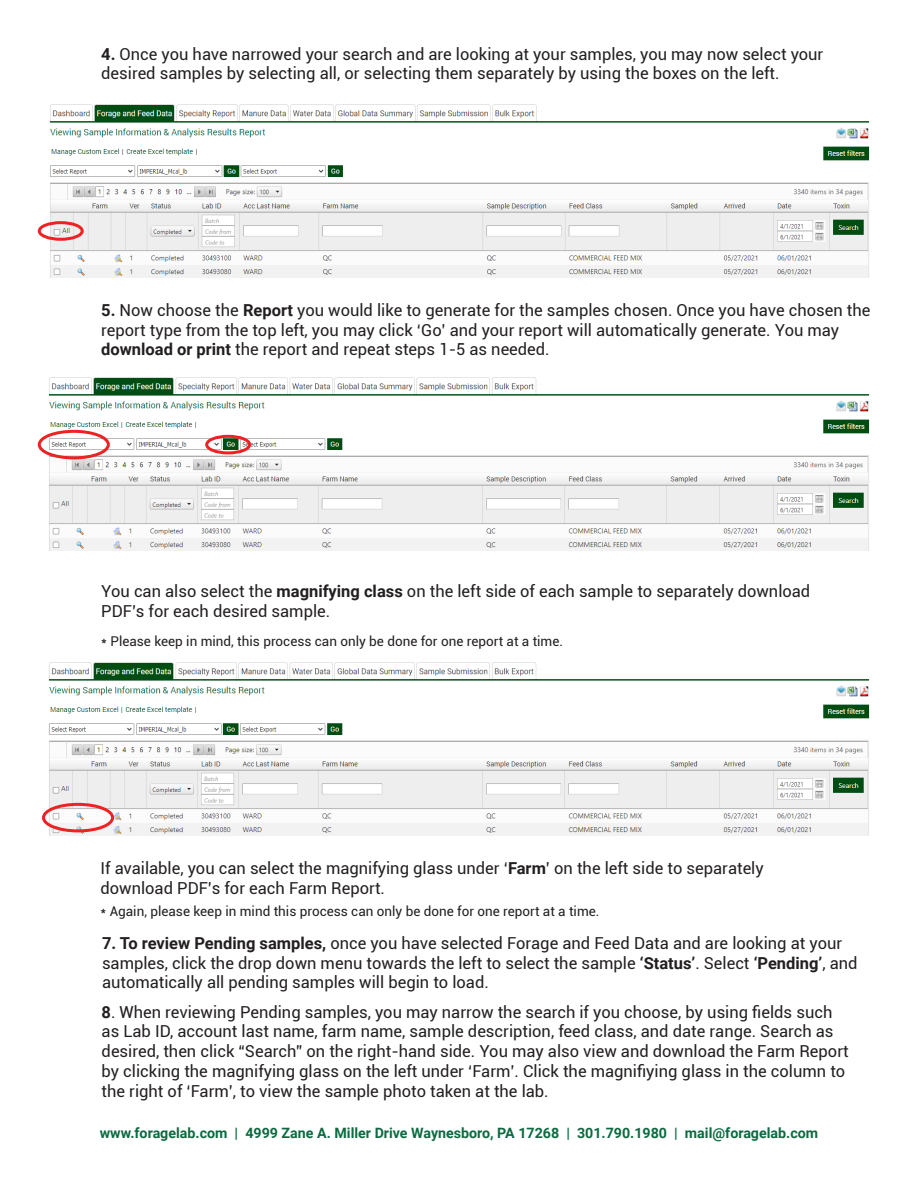
<style>
.page{position:relative;width:918px;height:1188px;background:#fff}
.page>*{position:absolute;margin:0;border:0;box-sizing:border-box;transform-origin:0 0}
.t1{font:16.5px "Roboto";color:#231f20}
.t2{font:700 14.25px "Roboto";color:#0c6a40}
.t3{font:13.5px "Roboto";color:#231f20}
.s1{font-weight:700}
</style>
<div class="page">
<img style="left:48px;top:104px;width:822px;height:173px">
<div style="left:38px;top:221px;width:46px;height:20px;border:3px solid #ee2123;border-radius:50%"></div>
<img style="left:48px;top:377px;width:822px;height:173px">
<div style="left:38px;top:430px;width:72px;height:29px;border:3px solid #ee2123;border-radius:50%"></div>
<div style="left:205px;top:435px;width:46px;height:19px;border:3px solid #ee2123;border-radius:50%"></div>
<img style="left:48px;top:662px;width:822px;height:173px">
<div style="left:42px;top:803px;width:72px;height:29px;border:3px solid #ee2123;border-radius:50%"></div>
<p class="t1" style="left:101px;top:42px;width:724px"><span class="s1">4.</span> Once you have narrowed your search and are looking at your samples, you may now select your</p>
<p class="t1" style="left:101px;top:62px;width:680px">desired samples by selecting all, or selecting them separately by using the boxes on the left.</p>
<p class="t1" style="left:101px;top:299px;width:771px"><span class="s1">5.</span> Now choose the <span class="s1">Report</span> you would like to generate for the samples chosen. Once you have chosen the</p>
<p class="t1" style="left:101px;top:318px;width:739px">report type from the top left, you may click ‘Go’ and your report will automatically generate. You may</p>
<p class="t1" style="left:101px;top:338px;width:450px"><span class="s1">download or print</span> the report and repeat steps 1-5 as needed.</p>
<p class="t1" style="left:101px;top:580px;width:711px">You can also select the <span class="s1">magnifying class</span> on the left side of each sample to separately download</p>
<p class="t1" style="left:101px;top:599px;width:231px">PDF’s for each desired sample.</p>
<p class="t3" style="left:101px;top:632px;width:463px">* Please keep in mind, this process can only be done for one report at a time.</p>
<p class="t1" style="left:101px;top:857px;width:665px">If available, you can select the magnifying glass under ‘<span class="s1">Farm</span>’ on the left side to separately</p>
<p class="t1" style="left:101px;top:877px;width:286px">download PDF’s for each Farm Report.</p>
<p class="t3" style="left:100px;top:901px;width:501px">* Again, please keep in mind this process can only be done for one report at a time.</p>
<p class="t1" style="left:102px;top:932px;width:742px"><span class="s1">7. To review Pending samples,</span> once you have selected Forage and Feed Data and are looking at your</p>
<p class="t1" style="left:102px;top:951px;width:757px">samples, click the drop down menu towards the left to select the sample <span class="s1">‘Status’</span>. Select <span class="s1">‘Pending’</span>, and</p>
<p class="t1" style="left:102px;top:971px;width:388px">automatically all pending samples will begin to load.</p>
<p class="t1" style="left:102px;top:1000px;width:732px"><span class="s1">8</span>. When reviewing Pending samples, you may narrow the search if you choose, by using fields such</p>
<p class="t1" style="left:102px;top:1020px;width:733px">as Lab ID, account last name, farm name, sample description, feed class, and date range. Search as</p>
<p class="t1" style="left:102px;top:1040px;width:749px">desired, then click “Search” on the right-hand side. You may also view and download the Farm Report</p>
<p class="t1" style="left:102px;top:1060px;width:745px">by clicking the magnifying glass on the left under ‘Farm’. Click the magnifiying glass in the column to</p>
<p class="t1" style="left:102px;top:1079px;width:449px">the right of ‘Farm’, to view the sample photo taken at the lab.</p>
<p class="t2" style="left:100px;top:1123px;width:720px">www.foragelab.com | 4999 Zane A. Miller Drive Waynesboro, PA 17268 | 301.790.1980 | mail@foragelab.com</p>
</div>
